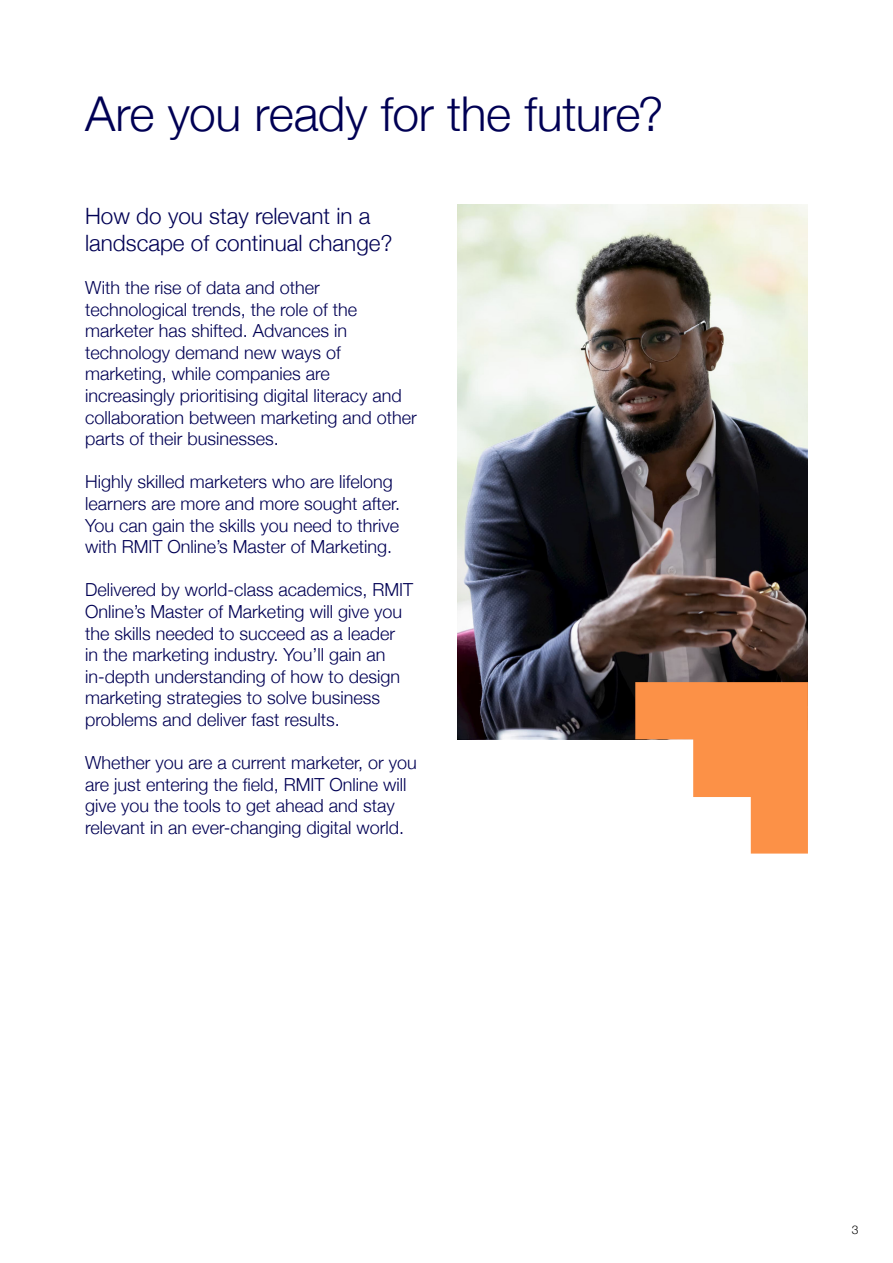
<style>
.page{position:relative;width:893px;height:1263px;background:#fff}
.page>*{position:absolute;margin:0;border:0;box-sizing:border-box;transform-origin:0 0}
.t1{font:300 48px "Helvetica Neue";letter-spacing:-.005em;color:#000054}
.t2{font:300 22.5px/27px "Helvetica Neue";color:#000054}
.t3{font:300 18px/21.6px "Helvetica Neue";color:#000054}
.t4{font:300 12px "Helvetica Neue";color:#000}
</style>
<div class="page">
<img style="left:457px;top:205px;width:351px;height:534px">
<svg style="left:635px;top:682px;width:173px;height:171px"></svg>
<h1 class="t1" style="left:85px;top:76px;width:580px">Are you ready for the future?</h1>
<p class="t2" style="left:85px;top:201px;width:309px">How do you stay relevant in a landscape of continual change?</p>
<p class="t3" style="left:85px;top:275px;width:333px">With the rise of data and other technological trends, the role of the marketer has shifted. Advances in technology demand new ways of marketing, while companies are increasingly prioritising digital literacy and collaboration between marketing and other parts of their businesses.</p>
<p class="t3" style="left:85px;top:470px;width:317px">Highly skilled marketers who are lifelong learners are more and more sought after.<br>You can gain the skills you need to thrive with RMIT Online’s Master of Marketing.</p>
<p class="t3" style="left:85px;top:578px;width:330px">Delivered by world-class academics, RMIT Online’s Master of Marketing will give you the skills needed to succeed as a leader<br>in the marketing industry. You’ll gain an in-depth understanding of how to design marketing strategies to solve business problems and deliver fast results.</p>
<p class="t3" style="left:85px;top:751px;width:333px">Whether you are a current marketer, or you are just entering the field, RMIT Online will give you the tools to get ahead and stay relevant in an ever-changing digital world.</p>
<p class="t4" style="left:852px;top:1220px;width:8px">3</p>
</div>
